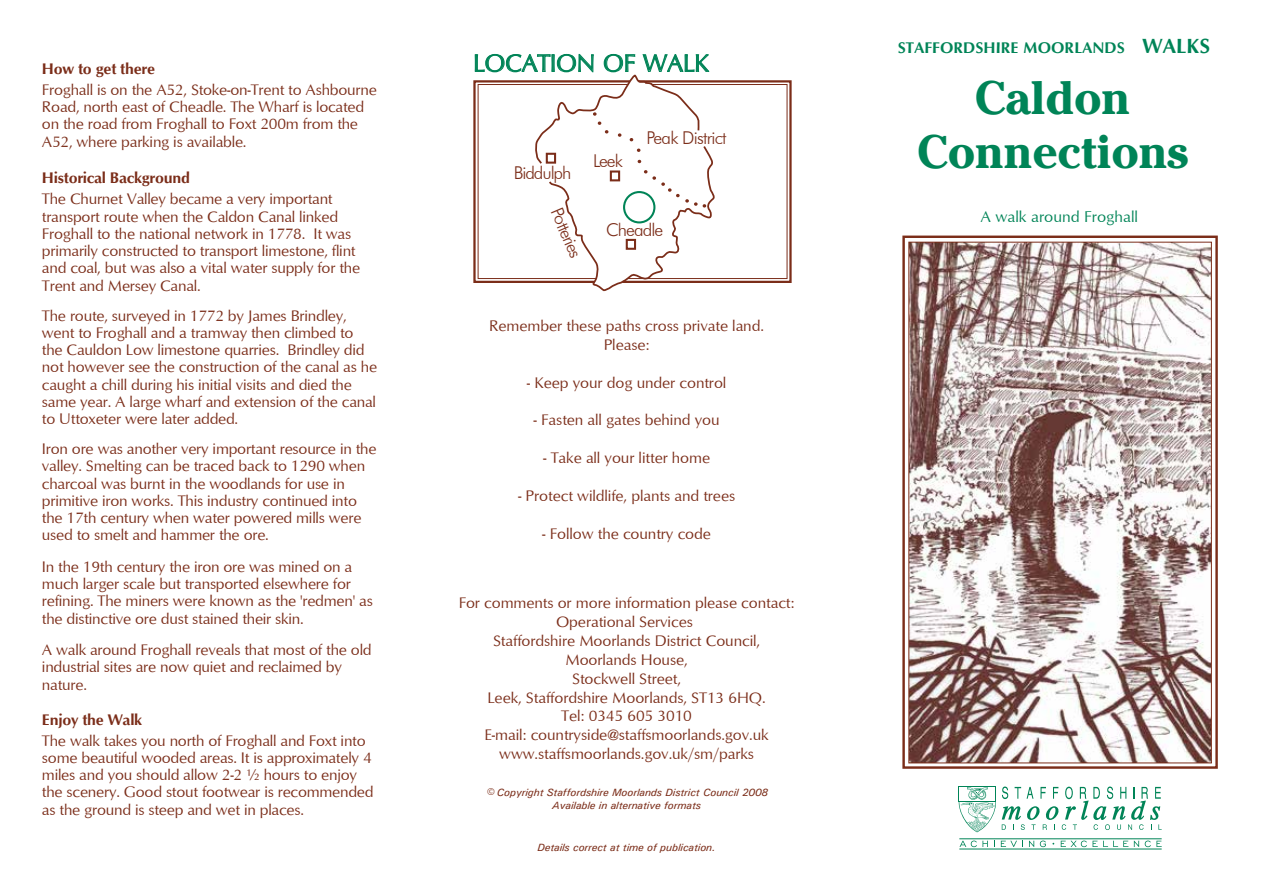
<style>
.page{position:relative;width:1263px;height:893px;background:#fff}
.page>*{position:absolute;margin:0;border:0;box-sizing:border-box;transform-origin:0 0}
.t1{font:700 46.5px/54px "Cheltenham";color:#008457;text-align:center}
.t2{font:24.75px "Optimum";letter-spacing:-.015em;color:#008457}
.t3{font:300 17.7px "Futura BT";letter-spacing:-.055em;color:#7b2d19}
.t4{font:16.05px "Optimum";color:#008457}
.t5{font:700 15.9px "Optimum";color:#008457}
.t6{font:15.75px/17.2px "Optimum";letter-spacing:-.015em;color:#7b2d19}
.t7{font:700 15.75px "Optimum";letter-spacing:-.015em;color:#7b2d19}
.t8{font:italic 500 10.5px/12.6px "Univers";letter-spacing:-.005em;color:#7b2d19;text-align:center}
.s1{font-size:14.4px}
.s2{font-size:21px}
</style>
<div class="page">
<svg style="left:473px;top:54px;width:319px;height:237px"></svg>
<svg style="left:959px;top:786px;width:37px;height:46px"></svg>
<svg style="left:1002px;top:786px;width:160px;height:44px"></svg>
<hr style="left:959px;top:849px;width:203px;height:1px;background:#008457">
<hr style="left:959px;top:838px;width:203px;height:1px;background:#008457">
<svg style="left:959px;top:841px;width:29px;height:6px"></svg>
<svg style="left:1001px;top:841px;width:22px;height:6px"></svg>
<svg style="left:1029px;top:841px;width:5px;height:6px"></svg>
<svg style="left:1040px;top:841px;width:6px;height:6px"></svg>
<svg style="left:1061px;top:841px;width:67px;height:6px"></svg>
<svg style="left:1134px;top:841px;width:5px;height:6px"></svg>
<svg style="left:1145px;top:841px;width:17px;height:6px"></svg>
<img style="left:910px;top:244px;width:300px;height:517px">
<div style="left:908px;top:242px;width:304px;height:521px;border:1px solid #7b2d19"></div>
<div style="left:902px;top:236px;width:316px;height:533px;border:2px solid #7b2d19"></div>
<p class="t7" style="left:42px;top:59px;width:115px">How to get there</p>
<h2 class="t2" style="left:473px;top:48px;width:237px">LOCATION OF WALK</h2>
<p class="t6" style="left:42px;top:80px;width:336px">Froghall is on the A52, Stoke-on-Trent to Ashbourne Road, north east of Cheadle. The Wharf is located on the road from Froghall to Foxt 200m from the A52, where parking is available.</p>
<p class="t7" style="left:42px;top:169px;width:150px">Historical Background</p>
<p class="t6" style="left:42px;top:190px;width:320px">The Churnet Valley became a very important transport route when the Caldon Canal linked Froghall to the national network in 1778. It was primarily constructed to transport limestone, flint and coal, but was also a vital water supply for the Trent and Mersey Canal.</p>
<p class="t6" style="left:42px;top:306px;width:337px">The route, surveyed in 1772 by James Brindley, went to Froghall and a tramway then climbed to the Cauldon Low limestone quarries. Brindley did not however see the construction of the canal as he caught a chill during his initial visits and died the same year. A large wharf and extension of the canal to Uttoxeter were later added.</p>
<p class="t6" style="left:42px;top:440px;width:336px">Iron ore was another very important resource in the valley. Smelting can be traced back to 1290 when charcoal was burnt in the woodlands for use in primitive iron works. This industry continued into the 17th century when water powered mills were used to smelt and hammer the ore.</p>
<p class="t6" style="left:42px;top:557px;width:332px">In the 19th century the iron ore was mined on a much larger scale but transported elsewhere for refining. The miners were known as the 'redmen' as the distinctive ore dust stained their skin.</p>
<p class="t6" style="left:42px;top:641px;width:331px">A walk around Froghall reveals that most of the old industrial sites are now quiet and reclaimed by nature.</p>
<p class="t7" style="left:42px;top:710px;width:102px">Enjoy the Walk</p>
<p class="t6" style="left:42px;top:731px;width:333px">The walk takes you north of Froghall and Foxt into some beautiful wooded areas. It is approximately 4 miles and you should allow 2-2 ½ hours to enjoy the scenery. Good stout footwear is recommended as the ground is steep and wet in places.</p>
<p class="t3" style="left:646px;top:127px;width:82px">Peak District</p>
<p class="t3" style="left:593px;top:150px;width:31px">Leek</p>
<p class="t3" style="left:514px;top:162px;width:59px">Biddulph</p>
<p class="t3" style="left:566px;top:204px;width:54px;rotate:67deg">Potteries</p>
<p class="t3" style="left:606px;top:219px;width:59px">Cheadle</p>
<p class="t6" style="left:489px;top:316px;width:276px;line-height:18.9px;text-align:center">Remember these paths cross private land.<br>Please:</p>
<p class="t6" style="left:527px;top:373px;width:201px">- Keep your dog under control</p>
<p class="t6" style="left:534px;top:411px;width:187px">- Fasten all gates behind you</p>
<p class="t6" style="left:543px;top:449px;width:169px">- Take all your litter home</p>
<p class="t6" style="left:518px;top:486px;width:219px">- Protect wildlife, plants and trees</p>
<p class="t6" style="left:542px;top:524px;width:170px">- Follow the country code</p>
<p class="t6" style="left:459px;top:593px;width:337px;line-height:18.9px;text-align:center">For comments or more information please contact:<br>Operational Services<br>Staffordshire Moorlands District Council, Moorlands House,<br>Stockwell Street,<br>Leek, Staffordshire Moorlands, ST13 6HQ.<br>Tel: 0345 605 3010<br>E-mail: countryside@staffsmoorlands.gov.uk www.staffsmoorlands.gov.uk/sm/parks</p>
<p class="t8" style="left:485px;top:786px;width:285px"><span class="s1">©</span> Copyright Staffordshire Moorlands District Council 2008<br>Available in alternative formats</p>
<p class="t8" style="left:537px;top:841px;width:180px">Details correct at time of publication.</p>
<p class="t5" style="left:898px;top:39px;width:314px">STAFFORDSHIRE MOORLANDS <span class="s2">WALKS</span></p>
<h1 class="t1" style="left:917px;top:70px;width:272px">Caldon<br>Connections</h1>
<p class="t4" style="left:980px;top:207px;width:159px">A walk around Froghall</p>
</div>
